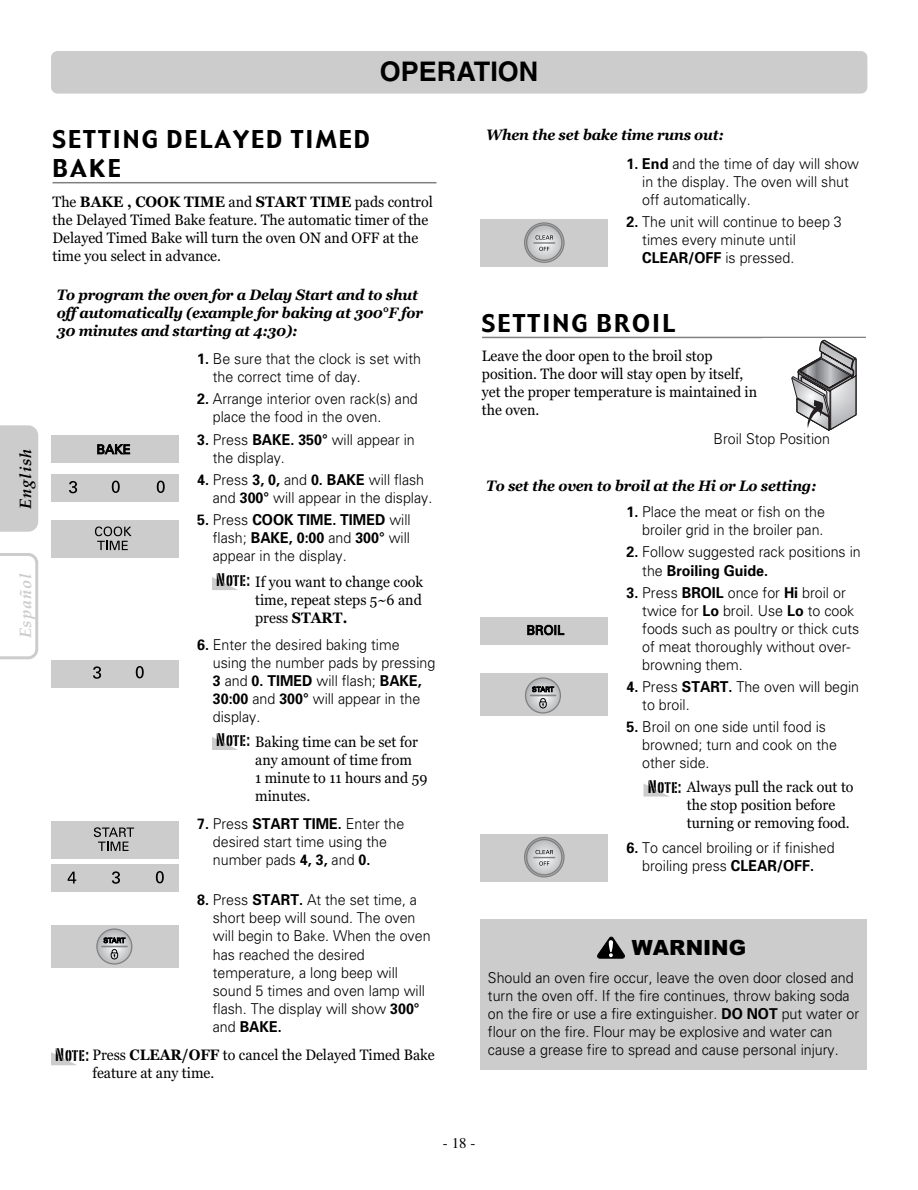
<style>
.page{position:relative;width:918px;height:1190px;background:#fff}
.page>*{position:absolute;margin:0;border:0;box-sizing:border-box;transform-origin:0 0}
.t1{font:700 27px "Helvetica";color:#000}
.t2{font:24px/28.8px "Gadget";letter-spacing:.085em;color:#000}
.t3{font:900 21px "Arial";color:#000}
.t4{font:18px "Portago ITCTT";letter-spacing:.04em;color:#000}
.t5{font:italic 700 16.5px "Palatino";letter-spacing:.05em;color:#000}
.t6{font:italic 700 16.5px "Palatino";letter-spacing:.05em;color:#ccc}
.t7{font:300 15px/18px "Univers";color:#000;scale:.95 1}
.t8{font:15px/18px "Georgia";color:#000;scale:.95 1}
.t9{font:italic 700 15px/18px "Georgia";letter-spacing:-.015em;color:#000;scale:.95 1}
.t10{font:15px "Times";color:#000}
.s1{font-weight:700}
</style>
<div class="page">
<div style="left:0;top:425px;width:38px;height:106px;background:#ccc"></div>
<svg style="left:0;top:553px;width:38px;height:106px"></svg>
<div style="left:53px;top:53px;width:813px;height:39px;background:#ccc;border-radius:5px"></div>
<div style="left:51px;top:51px;width:816px;height:43px;border:4px solid #ccc;border-radius:5px"></div>
<hr style="left:482px;top:337px;width:384px;height:1px;background:#808080">
<hr style="left:52px;top:182px;width:384px;height:1px;background:#808080">
<div style="left:51px;top:436px;width:128px;height:27px;background:#ccc"></div>
<svg style="left:97px;top:444px;width:33px;height:10px"></svg>
<div style="left:480px;top:617px;width:128px;height:28px;background:#ccc"></div>
<svg style="left:527px;top:625px;width:37px;height:10px"></svg>
<div style="left:51px;top:474px;width:128px;height:28px;background:#ccc"></div>
<svg style="left:69px;top:481px;width:8px;height:12px"></svg>
<svg style="left:157px;top:480px;width:8px;height:13px"></svg>
<svg style="left:112px;top:480px;width:8px;height:13px"></svg>
<div style="left:51px;top:660px;width:128px;height:27px;background:#ccc"></div>
<svg style="left:93px;top:666px;width:8px;height:12px"></svg>
<svg style="left:136px;top:666px;width:8px;height:12px"></svg>
<div style="left:51px;top:864px;width:128px;height:28px;background:#ccc"></div>
<svg style="left:112px;top:871px;width:8px;height:12px"></svg>
<svg style="left:68px;top:871px;width:8px;height:12px"></svg>
<svg style="left:156px;top:871px;width:8px;height:12px"></svg>
<div style="left:51px;top:925px;width:128px;height:42px;background:#ccc"></div>
<svg style="left:97px;top:929px;width:35px;height:35px"></svg>
<div style="left:96px;top:928px;width:36px;height:36px;border:1px solid #808080;border-radius:50%"></div>
<hr style="left:102px;top:945px;width:25px;height:2px;background:#868686">
<svg style="left:104px;top:937px;width:21px;height:22px"></svg>
<div style="left:480px;top:673px;width:128px;height:43px;background:#ccc"></div>
<svg style="left:526px;top:678px;width:34px;height:35px"></svg>
<div style="left:525px;top:677px;width:36px;height:36px;border:1px solid #808080;border-radius:50%"></div>
<hr style="left:531px;top:694px;width:25px;height:2px;background:#868686">
<svg style="left:532px;top:686px;width:22px;height:22px"></svg>
<div style="left:51px;top:520px;width:128px;height:37px;background:#ccc"></div>
<svg style="left:95px;top:526px;width:37px;height:24px"></svg>
<div style="left:51px;top:821px;width:128px;height:37px;background:#ccc"></div>
<svg style="left:94px;top:827px;width:40px;height:24px"></svg>
<svg style="left:51px;top:1052px;width:25px;height:13px"></svg>
<svg style="left:644px;top:784px;width:24px;height:12px"></svg>
<div style="left:480px;top:219px;width:128px;height:48px;background:#ccc"></div>
<div style="left:524px;top:222px;width:41px;height:41px;border:1px solid #808080;border-radius:50%"></div>
<svg style="left:525px;top:223px;width:38px;height:39px"></svg>
<div style="left:480px;top:834px;width:128px;height:47px;background:#ccc"></div>
<div style="left:524px;top:837px;width:41px;height:40px;border:1px solid #808080;border-radius:50%"></div>
<svg style="left:525px;top:838px;width:38px;height:38px"></svg>
<div style="left:480px;top:919px;width:387px;height:150px;background:#ccc"></div>
<svg style="left:597px;top:936px;width:28px;height:23px"></svg>
<svg style="left:212px;top:737px;width:26px;height:13px"></svg>
<svg style="left:212px;top:577px;width:26px;height:13px"></svg>
<svg style="left:792px;top:340px;width:64px;height:90px"></svg>
<h1 class="t1" style="left:380px;top:61px;width:160px">OPERATION</h1>
<p class="t5" style="left:19px;top:508px;width:61px;rotate:-90deg">English</p>
<p class="t6" style="left:19px;top:638px;width:66px;rotate:-90deg">Español</p>
<h2 class="t2" style="left:53px;top:127px;width:319px">SETTING DELAYED TIMED<br>BAKE</h2>
<p class="t8" style="left:53px;top:193px;width:402px">The <span class="s1">BAKE , COOK TIME</span> and <span class="s1">START TIME</span> pads control the Delayed Timed Bake feature. The automatic timer of the Delayed Timed Bake will turn the oven ON and OFF at the time you select in advance.</p>
<p class="t9" style="left:57px;top:287px;width:387px">To program the oven for a Delay Start and to shut off automatically (example for baking at 300°F for<br>30 minutes and starting at 4:30):</p>
<p class="t7" style="left:213px;top:351px;width:221px;text-indent:-16px"><span class="s1">1.</span> Be sure that the clock is set with the correct time of day.</p>
<p class="t7" style="left:213px;top:391px;width:217px;text-indent:-16px"><span class="s1">2.</span> Arrange interior oven rack(s) and place the food in the oven.</p>
<p class="t7" style="left:213px;top:431px;width:214px;text-indent:-16px"><span class="s1">3.</span> Press <span class="s1">BAKE. 350°</span> will appear in the display.</p>
<p class="t7" style="left:213px;top:472px;width:233px;text-indent:-16px"><span class="s1">4.</span> Press <span class="s1">3, 0,</span> and <span class="s1">0. BAKE</span> will flash and <span class="s1">300°</span> will appear in the display.</p>
<p class="t7" style="left:213px;top:512px;width:210px;text-align:justify;text-indent:-16px"><span class="s1">5.</span> Press <span class="s1">COOK TIME. TIMED</span> will flash; <span class="s1">BAKE, 0:00</span> and <span class="s1">300°</span> will appear in the display.</p>
<p class="t4" style="left:216px;top:569px;width:35px">Note:</p>
<p class="t8" style="left:255px;top:574px;width:178px;text-align:justify">If you want to change cook time, repeat steps 5~6 and press <span class="s1">START.</span></p>
<p class="t7" style="left:213px;top:637px;width:236px;text-indent:-16px"><span class="s1">6.</span> Enter the desired baking time using the number pads by pressing<br><span class="s1">3</span> and <span class="s1">0. TIMED</span> will flash; <span class="s1">BAKE,<br>30:00</span> and <span class="s1">300°</span> will appear in the display.</p>
<p class="t4" style="left:216px;top:729px;width:35px">Note:</p>
<p class="t8" style="left:255px;top:734px;width:183px">Baking time can be set for any amount of time from<br>1 minute to 11 hours and 59 minutes.</p>
<p class="t7" style="left:213px;top:816px;width:203px;text-indent:-16px"><span class="s1">7.</span> Press <span class="s1">START TIME.</span> Enter the desired start time using the number pads <span class="s1">4, 3,</span> and <span class="s1">0.</span></p>
<p class="t7" style="left:213px;top:892px;width:231px;text-indent:-16px"><span class="s1">8.</span> Press <span class="s1">START.</span> At the set time, a short beep will sound. The oven will begin to Bake. When the oven has reached the desired temperature, a long beep will sound 5 times and oven lamp will flash. The display will show <span class="s1">300° </span>and <span class="s1">BAKE.</span></p>
<p class="t4" style="left:55px;top:1044px;width:35px">Note:</p>
<p class="t8" style="left:92px;top:1046px;width:362px">Press <span class="s1">CLEAR/OFF</span> to cancel the Delayed Timed Bake feature at any time.</p>
<p class="t9" style="left:486px;top:127px;width:252px">When the set bake time runs out:</p>
<p class="t7" style="left:642px;top:156px;width:230px;text-indent:-16px"><span class="s1">1. End</span> and the time of day will show in the display. The oven will shut off automatically.</p>
<p class="t7" style="left:642px;top:214px;width:212px;text-indent:-16px"><span class="s1">2.</span> The unit will continue to beep 3 times every minute until<br><span class="s1">CLEAR/OFF</span> is pressed.</p>
<h2 class="t2" style="left:482px;top:310px;width:195px">SETTING BROIL</h2>
<p class="t8" style="left:482px;top:348px;width:291px">Leave the door open to the broil stop position. The door will stay open by itself, yet the proper temperature is maintained in the oven.</p>
<p class="t7" style="left:714px;top:431px;width:124px">Broil Stop Position</p>
<p class="t9" style="left:486px;top:478px;width:349px">To set the oven to broil at the Hi or Lo setting:</p>
<p class="t7" style="left:627px;top:504px;width:211px;text-align:right"><span class="s1">1.</span> Place the meat or fish on the broiler grid in the broiler pan.</p>
<p class="t7" style="left:642px;top:544px;width:232px;text-indent:-16px"><span class="s1">2.</span> Follow suggested rack positions in the <span class="s1">Broiling Guide.</span></p>
<p class="t7" style="left:642px;top:585px;width:230px;text-indent:-16px"><span class="s1">3.</span> Press <span class="s1">BROIL</span> once for <span class="s1">Hi</span> broil or twice for <span class="s1">Lo</span> broil. Use <span class="s1">Lo</span> to cook foods such as poultry or thick cuts of meat thoroughly without over&shy;browning them.</p>
<p class="t7" style="left:642px;top:679px;width:230px;text-indent:-16px"><span class="s1">4.</span> Press <span class="s1">START.</span> The oven will begin to broil.</p>
<p class="t7" style="left:642px;top:719px;width:207px;text-indent:-16px"><span class="s1">5.</span> Broil on one side until food is browned; turn and cook on the other side.</p>
<p class="t4" style="left:648px;top:775px;width:35px">Note:</p>
<p class="t8" style="left:687px;top:778px;width:177px">Always pull the rack out to the stop position before turning or removing food.</p>
<p class="t7" style="left:627px;top:840px;width:221px;text-align:center"><span class="s1">6.</span> To cancel broiling or if finished broiling press <span class="s1">CLEAR/OFF.</span></p>
<h3 class="t3" style="left:632px;top:939px;width:116px">WARNING</h3>
<p class="t7" style="left:488px;top:970px;width:392px">Should an oven fire occur, leave the oven door closed and turn the oven off. If the fire continues, throw baking soda on the fire or use a fire extinguisher. <span class="s1">DO NOT</span> put water or flour on the fire. Flour may be explosive and water can cause a grease fire to spread and cause personal injury.</p>
<p class="t10" style="left:443px;top:1137px;width:34px">- 18 -</p>
</div>
